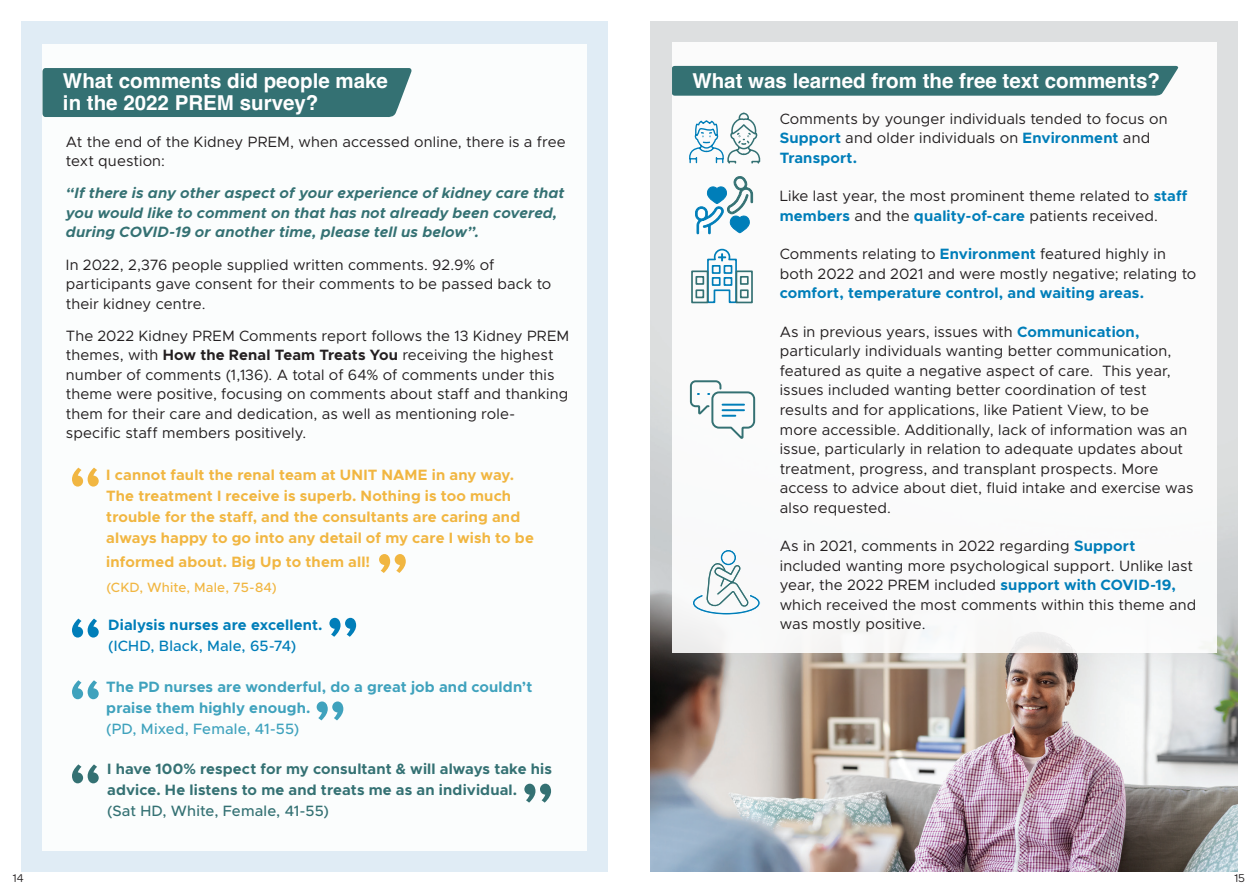
<style>
.page{position:relative;width:1259px;height:893px;background:#fff}
.page>*{position:absolute;margin:0;border:0;box-sizing:border-box;transform-origin:0 0}
.t1{font:700 60px "Metropolis";color:#f1b641}
.t2{font:700 60px "Metropolis";color:#007eb9}
.t3{font:700 60px "Metropolis";color:#3fa2bd}
.t4{font:700 60px "Metropolis";color:#347173}
.t5{font:700 20.55px/22.5px "Helvetica";color:#fff}
.t6{font:15px/19.5px "Metropolis";letter-spacing:.01em;color:#231f20}
.t7{font:700 15px/21px "Metropolis";letter-spacing:.01em;color:#f1b641}
.t8{font:italic 700 15px/19.5px "Metropolis";letter-spacing:.01em;color:#347173}
.t9{font:700 15px/21px "Metropolis";letter-spacing:.01em;color:#347173}
.t10{font:700 15px "Metropolis";letter-spacing:.01em;color:#007eb9}
.t11{font:700 15px/21px "Metropolis";letter-spacing:.01em;color:#3fa2bd}
.t12{font:500 15px "Metropolis";letter-spacing:.005em;color:#347173}
.t13{font:500 15px "Metropolis";letter-spacing:.005em;color:#3fa2bd}
.t14{font:500 15px "Metropolis";letter-spacing:.01em;color:#007eb9}
.t15{font:500 13.5px "Metropolis";letter-spacing:.015em;color:#f1b641}
.t16{font:12px "Omnes";color:#231f20}
.s1{font-weight:700}
.s2{font-weight:700;color:#007eb9}
</style>
<div class="page">
<img style="left:651px;top:21px;width:586px;height:851px">
<div style="left:672px;top:43px;width:544px;height:610px;background:#fff"></div>
<div style="left:672px;top:66px;width:507px;height:30px;background:#347173"></div>
<div style="left:21px;top:21px;width:587px;height:851px;background:#e0ecf5"></div>
<div style="left:43px;top:44px;width:544px;height:806px;background:#fff"></div>
<div style="left:43px;top:68px;width:369px;height:49px;background:#347173"></div>
<svg style="left:695px;top:176px;width:58px;height:58px"></svg>
<svg style="left:692px;top:549px;width:68px;height:66px"></svg>
<svg style="left:691px;top:248px;width:62px;height:56px"></svg>
<svg style="left:689px;top:112px;width:72px;height:52px"></svg>
<svg style="left:689px;top:380px;width:67px;height:59px"></svg>
<h2 class="t5" style="left:63px;top:71px;width:326px">What comments did people make in the 2022 PREM survey?</h2>
<p class="t6" style="left:66px;top:132px;width:501px">At the end of the Kidney PREM, when accessed online, there is a free text question:</p>
<p class="t8" style="left:66px;top:184px;width:500px">“If there is any other aspect of your experience of kidney care that you would like to comment on that has not already been covered, during COVID-19 or another time, please tell us below”.</p>
<p class="t6" style="left:66px;top:255px;width:487px">In 2022, 2,376 people supplied written comments. 92.9% of participants gave consent for their comments to be passed back to their kidney centre.</p>
<p class="t6" style="left:66px;top:326px;width:505px">The 2022 Kidney PREM Comments report follows the 13 Kidney PREM themes, with <span class="s1">How the Renal Team Treats You</span> receiving the highest number of comments (1,136). A total of 64% of comments under this theme were positive, focusing on comments about staff and thanking them for their care and dedication, as well as mentioning role&shy;specific staff members positively.</p>
<h1 class="t1" style="left:69px;top:450px;width:35px">“</h1>
<p class="t7" style="left:106px;top:464px;width:429px">I cannot fault the renal team at UNIT NAME in any way.<br>The treatment I receive is superb. Nothing is too much trouble for the staff, and the consultants are caring and always happy to go into any detail of my care I wish to be</p>
<p class="t7" style="left:106px;top:551px;width:265px">informed about. Big Up to them all!</p>
<p class="t15" style="left:106px;top:579px;width:172px">(CKD, White, Male, 75-84)</p>
<p class="t10" style="left:108px;top:615px;width:216px">Dialysis nurses are excellent.</p>
<p class="t14" style="left:108px;top:636px;width:190px">(ICHD, Black, Male, 65-74)</p>
<h1 class="t1" style="left:409px;top:590px;width:35px;rotate:-180deg">“</h1>
<h1 class="t2" style="left:359px;top:654px;width:35px;rotate:-180deg">“</h1>
<h1 class="t2" style="left:69px;top:601px;width:35px">“</h1>
<h1 class="t3" style="left:69px;top:663px;width:35px">“</h1>
<p class="t11" style="left:106px;top:677px;width:428px">The PD nurses are wonderful, do a great job and couldn’t praise them highly enough.</p>
<p class="t13" style="left:106px;top:720px;width:195px">(PD, Mixed, Female, 41-55)</p>
<h1 class="t3" style="left:346px;top:738px;width:35px;rotate:-180deg">“</h1>
<h1 class="t4" style="left:69px;top:747px;width:35px">“</h1>
<p class="t9" style="left:107px;top:759px;width:446px">I have 100% respect for my consultant &amp; will always take his advice. He listens to me and treats me as an individual.</p>
<p class="t12" style="left:107px;top:802px;width:223px">(Sat HD, White, Female, 41-55)</p>
<h1 class="t4" style="left:554px;top:820px;width:35px;rotate:-180deg">“</h1>
<h2 class="t5" style="left:692px;top:72px;width:469px">What was learned from the free text comments?</h2>
<p class="t6" style="left:780px;top:109px;width:389px">Comments by younger individuals tended to focus on<br><span class="s2">Support</span> and older individuals on <span class="s2">Environment</span> and<br><span class="s2">Transport.</span></p>
<p class="t6" style="left:780px;top:186px;width:409px">Like last year, the most prominent theme related to <span class="s2">staff members</span> and the <span class="s2">quality-of-care</span> patients received.</p>
<p class="t6" style="left:780px;top:244px;width:418px">Comments relating to <span class="s2">Environment</span> featured highly in both 2022 and 2021 and were mostly negative; relating to</p>
<p class="t10" style="left:780px;top:284px;width:366px">comfort, temperature control, and waiting areas.</p>
<p class="t6" style="left:780px;top:322px;width:415px">As in previous years, issues with <span class="s2">Communication, </span>particularly individuals wanting better communication, featured as quite a negative aspect of care. This year, issues included wanting better coordination of test results and for applications, like Patient View, to be<br>more accessible. Additionally, lack of information was an issue, particularly in relation to adequate updates about treatment, progress, and transplant prospects. More access to advice about diet, fluid intake and exercise was also requested.</p>
<p class="t6" style="left:780px;top:536px;width:418px">As in 2021, comments in 2022 regarding <span class="s2">Support </span>included wanting more psychological support. Unlike last year, the 2022 PREM included <span class="s2">support with COVID-19, </span>which received the most comments within this theme and was mostly positive.</p>
<p class="t16" style="left:13px;top:870px;width:12px">14</p>
<p class="t16" style="left:1234px;top:870px;width:12px">15</p>
</div>
